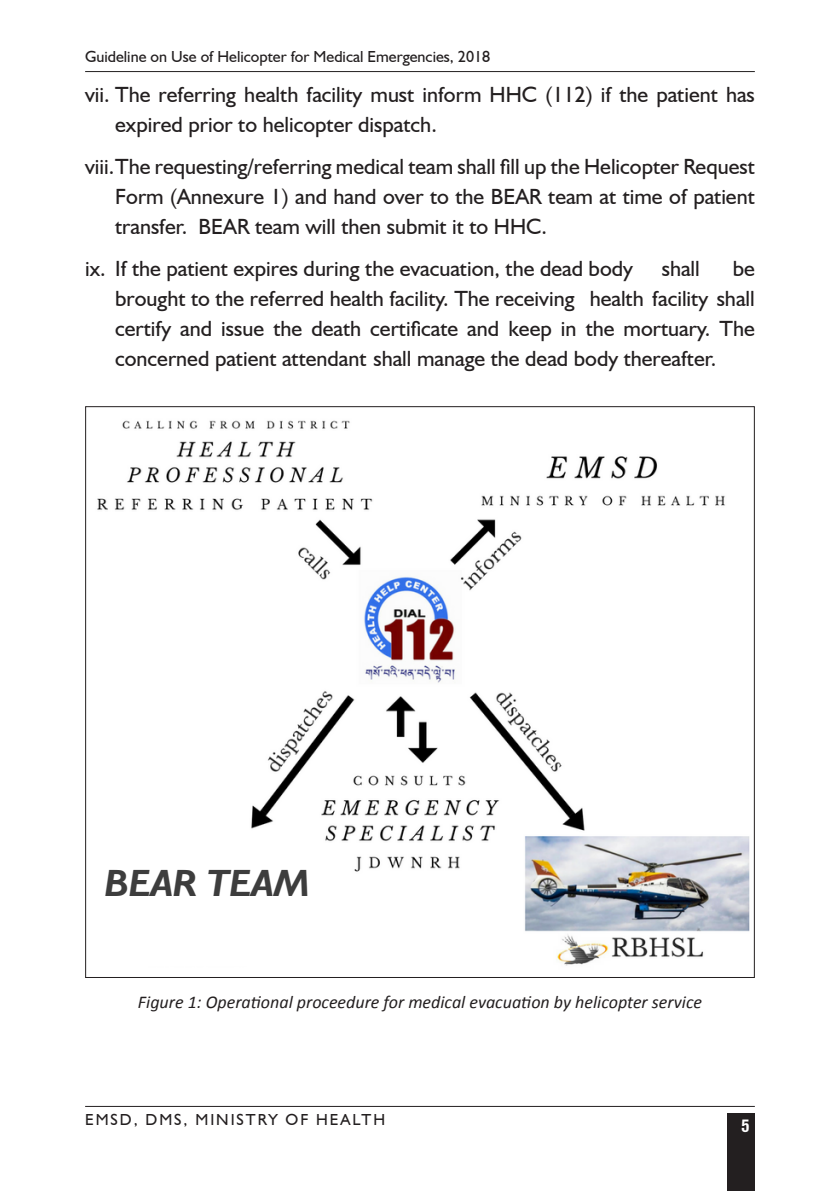
<style>
.page{position:relative;width:840px;height:1191px;background:#fff}
.page>*{position:absolute;margin:0;border:0;box-sizing:border-box;transform-origin:0 0}
.t1{font:italic 700 38px "Humanist 521 BT";color:#3d3d3d}
.ABCD0{font:22px/30px "Humanist 521 BT";color:#231f20;text-align:justify}
.t2{font:italic 18px "Calibri";color:#231f20}
.t3{font:500 18px "AG Buch Condensed BQ";color:#fff}
.t4{font:16px "Humanist 521 BT";color:#231f20}
.t5{font:16px "Humanist 521 BT";letter-spacing:.12em;color:#231f20}
</style>
<div class="page">
<div style="left:727px;top:1112px;width:27px;height:79px;background:#231f20"></div>
<hr style="left:85px;top:1106px;width:669px;height:1px;background:#231f20">
<hr style="left:85px;top:71px;width:669px;height:1px;background:#231f20">
<img style="left:97px;top:409px;width:658px;height:569px">
<svg style="left:127px;top:821px;width:133px;height:146px"></svg>
<p class="t4" style="left:85px;top:47px;width:406px">Guideline on Use of Helicopter for Medical Emergencies, 2018</p>
<p class="ABCD0" style="left:115px;top:79px;width:640px;text-indent:-30px">vii. The referring health facility must inform HHC (112) if the patient has expired prior to helicopter dispatch.</p>
<p class="ABCD0" style="left:115px;top:151px;width:640px;text-indent:-30px">viii.The requesting/referring medical team shall fill up the Helicopter Request Form (Annexure 1) and hand over to the BEAR team at time of patient transfer. BEAR team will then submit it to HHC.</p>
<p class="ABCD0" style="left:85px;top:253px;width:549px">ix. If the patient expires during the evacuation, the dead body</p>
<p class="ABCD0" style="left:661px;top:253px;width:40px">shall</p>
<p class="ABCD0" style="left:115px;top:253px;width:640px;text-indent:617px">be brought to the referred health facility. The receiving health facility shall certify and issue the death certificate and keep in the mortuary. The concerned patient attendant shall manage the dead body thereafter.</p>
<p class="t1" style="left:105px;top:859px;width:206px">BEAR TEAM</p>
<p class="t2" style="left:138px;top:989px;width:565px">Figure 1: Operational proceedure for medical evacuation by helicopter service</p>
<p class="t5" style="left:85px;top:1109px;width:301px">EMSD, DMS, MINISTRY OF HEALTH</p>
<p class="t3" style="left:740px;top:1115px;width:10px">5</p>
</div>
